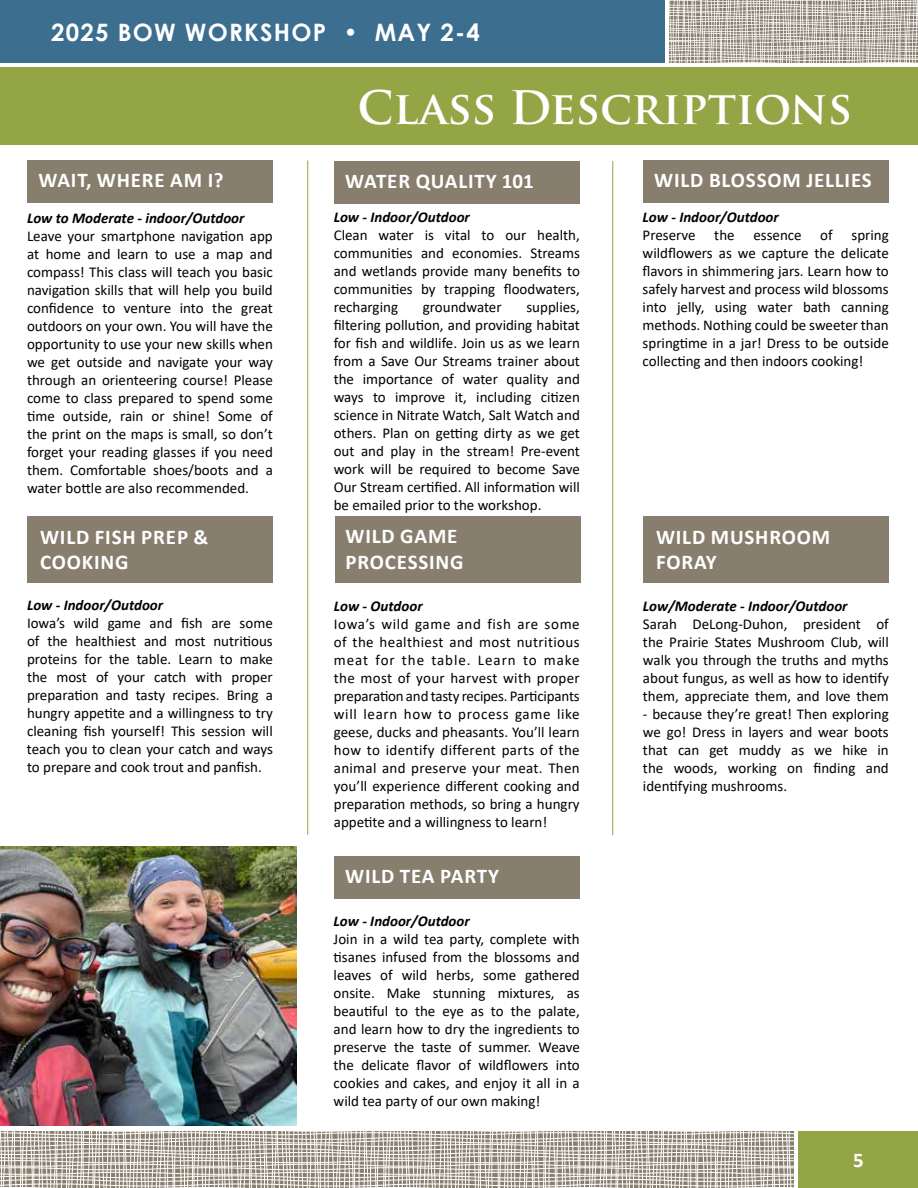
<style>
.page{position:relative;width:918px;height:1188px;background:#fff}
.page>*{position:absolute;margin:0;border:0;box-sizing:border-box;transform-origin:0 0}
.t1{font:700 45px "Trajan Pro";color:#fff}
.t2{font:700 24px "Century Gothic";letter-spacing:.05em;color:#fff}
.t3{font:700 21px/25.2px "Calibri";letter-spacing:.04em;color:#fff}
.t4{font:15px/18px "Calibri";color:#000;text-align:justify}
.t5{font:italic 700 15px "Calibri";color:#000}
</style>
<div class="page">
<div style="left:798px;top:1132px;width:120px;height:56px;background:#94a545"></div>
<svg style="left:0;top:1132px;width:794px;height:56px"></svg>
<div style="left:0;top:68px;width:918px;height:77px;background:#94a545"></div>
<div style="left:0;top:0;width:665px;height:63px;background:#3b6e8f"></div>
<svg style="left:670px;top:0;width:248px;height:63px;background:#bdb7ae"></svg>
<hr style="left:307px;top:160px;width:1px;height:675px;background:#94a545">
<hr style="left:612px;top:161px;width:1px;height:674px;background:#94a545">
<div style="left:27px;top:160px;width:246px;height:42px;background:#887e6e"></div>
<div style="left:643px;top:516px;width:246px;height:67px;background:#887e6e"></div>
<div style="left:643px;top:160px;width:246px;height:42px;background:#887e6e"></div>
<div style="left:27px;top:516px;width:246px;height:67px;background:#887e6e"></div>
<div style="left:335px;top:516px;width:246px;height:67px;background:#887e6e"></div>
<img style="left:0;top:847px;width:297px;height:278px">
<div style="left:334px;top:856px;width:245px;height:42px;background:#887e6e"></div>
<div style="left:334px;top:161px;width:246px;height:43px;background:#887e6e"></div>
<h2 class="t2" style="left:51px;top:14px;width:430px">2025 BOW WORKSHOP • MAY 2-4</h2>
<h3 class="t3" style="left:39px;top:167px;width:186px">WAIT, WHERE AM I?</h3>
<p class="t5" style="left:27px;top:207px;width:219px">Low to Moderate - indoor/Outdoor</p>
<p class="t4" style="left:27px;top:226px;width:247px">Leave your smartphone navigation app at home and learn to use a map and compass! This class will teach you basic navigation skills that will help you build confidence to venture into the great outdoors on your own. You will have the opportunity to use your new skills when we get outside and navigate your way through an orienteering course! Please come to class prepared to spend some time outside, rain or shine! Some of the print on the maps is small, so don’t forget your reading glasses if you need them. Comfortable shoes/boots and a water bottle are also recommended.</p>
<h3 class="t3" style="left:40px;top:524px;width:170px">WILD FISH PREP &amp;<br>COOKING</h3>
<p class="t5" style="left:27px;top:594px;width:138px">Low - Indoor/Outdoor</p>
<p class="t4" style="left:27px;top:613px;width:247px">Iowa’s wild game and fish are some of the healthiest and most nutritious proteins for the table. Learn to make the most of your catch with proper preparation and tasty recipes. Bring a hungry appetite and a willingness to try cleaning fish yourself! This session will teach you to clean your catch and ways to prepare and cook trout and panfish.</p>
<h1 class="t1" style="left:358px;top:79px;width:496px">Class Descriptions</h1>
<h3 class="t3" style="left:345px;top:169px;width:190px">WATER QUALITY 101</h3>
<p class="t5" style="left:334px;top:206px;width:138px">Low - Indoor/Outdoor</p>
<p class="t4" style="left:334px;top:225px;width:248px">Clean water is vital to our health, communities and economies. Streams and wetlands provide many benefits to communities by trapping floodwaters, recharging</p>
<p class="t4" style="left:334px;top:297px;width:248px;text-indent:193px">supplies, filtering pollution, and providing habitat for fish and wildlife. Join us as we learn from a Save Our Streams trainer about the importance of water quality and ways to improve it, including citizen science in Nitrate Watch, Salt Watch and others. Plan on getting dirty as we get out and play in the stream! Pre-event work will be required to become Save Our Stream certified. All information will be emailed prior to the workshop.</p>
<p class="t4" style="left:423px;top:297px;width:80px">groundwater</p>
<h3 class="t3" style="left:345px;top:523px;width:120px">WILD GAME<br>PROCESSING</h3>
<p class="t5" style="left:334px;top:596px;width:90px">Low - Outdoor</p>
<p class="t4" style="left:334px;top:615px;width:247px">Iowa’s wild game and fish are some of the healthiest and most nutritious meat for the table. Learn to make the most of your harvest with proper preparation and tasty recipes. Participants will learn how to process game like geese, ducks and pheasants. You’ll learn how to identify different parts of the animal and preserve your meat. Then you’ll experience different cooking and preparation methods, so bring a hungry appetite and a willingness to learn!</p>
<h3 class="t3" style="left:345px;top:863px;width:155px">WILD TEA PARTY</h3>
<p class="t5" style="left:334px;top:910px;width:138px">Low - Indoor/Outdoor</p>
<p class="t4" style="left:334px;top:930px;width:248px">Join in a wild tea party, complete with tisanes infused from the blossoms and leaves of wild herbs, some gathered onsite. Make stunning mixtures, as beautiful to the eye as to the palate, and learn how to dry the ingredients to preserve the taste of summer. Weave the delicate flavor of wildflowers into cookies and cakes, and enjoy it all in a wild tea party of our own making!</p>
<h3 class="t3" style="left:654px;top:167px;width:219px">WILD BLOSSOM JELLIES</h3>
<p class="t5" style="left:643px;top:207px;width:138px">Low - Indoor/Outdoor</p>
<p class="t4" style="left:643px;top:226px;width:248px">Preserve the essence of spring wildflowers as we capture the delicate flavors in shimmering jars. Learn how to safely harvest and process wild blossoms into jelly, using water bath canning methods. Nothing could be sweeter than springtime in a jar! Dress to be outside collecting and then indoors cooking!</p>
<h3 class="t3" style="left:656px;top:524px;width:176px">WILD MUSHROOM<br>FORAY</h3>
<p class="t5" style="left:643px;top:596px;width:206px">Low/Moderate - Indoor/Outdoor</p>
<p class="t4" style="left:643px;top:615px;width:247px">Sarah DeLong-Duhon, president of the Prairie States Mushroom Club, will walk you through the truths and myths about fungus, as well as how to identify them, appreciate them, and love them</p>
<p class="t4" style="left:643px;top:705px;width:247px">- because they’re great! Then exploring we go! Dress in layers and wear boots that can get muddy as we hike in the woods, working on finding and identifying mushrooms.</p>
<h3 class="t3" style="left:853px;top:1147px;width:12px">5</h3>
</div>
